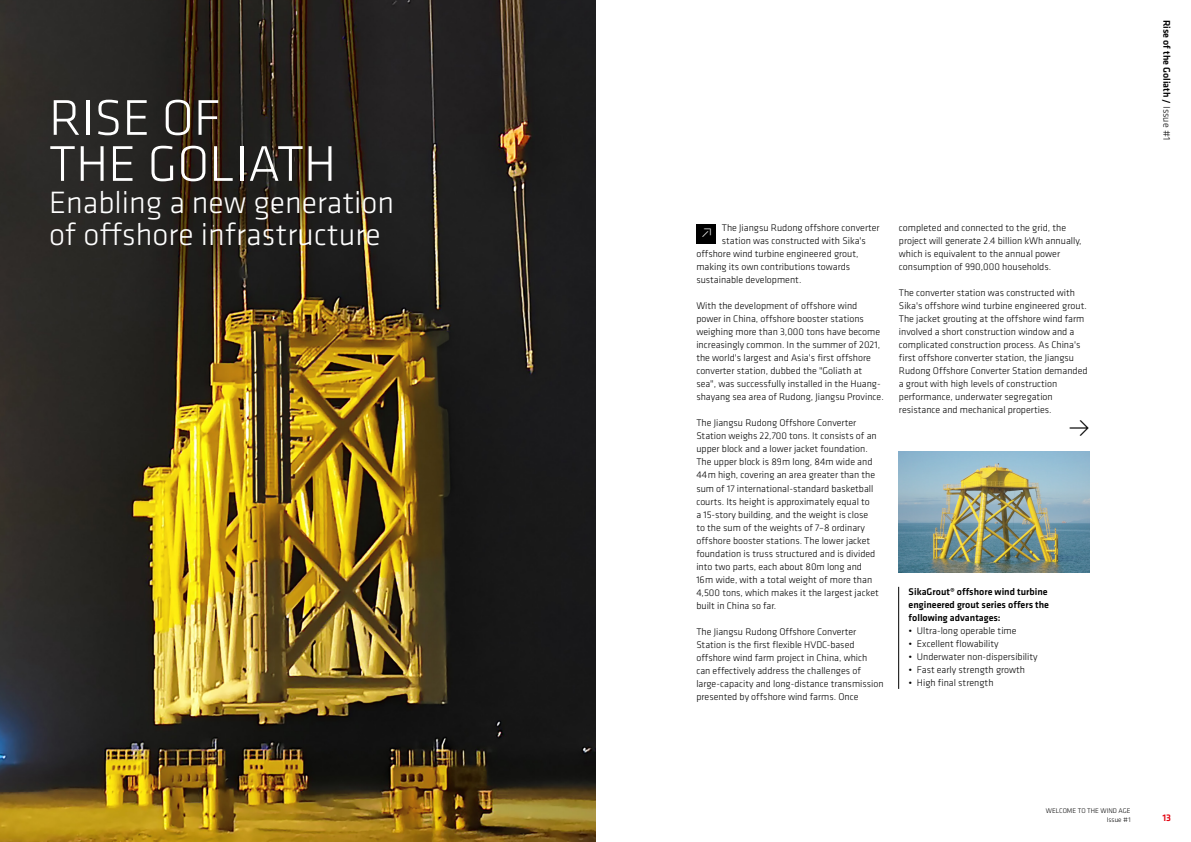
<style>
.page{position:relative;width:1191px;height:842px;background:#fff}
.page>*{position:absolute;margin:0;border:0;box-sizing:border-box;transform-origin:0 0}
.t1{font:300 52px/46px "Klavika";color:#fff}
.t2{font:300 32px/32px "Klavika";color:#fff}
.t3{font:300 24px "Klavika";color:#000}
.t4{font:300 14.2px "Klavika";color:#fff}
.t5{font:300 10px/13px "Klavika";color:#000}
.t6{font:500 10px/13px "Klavika";color:#000}
.t7{font:500 10px "Klavika";color:#e30613}
.t8{font:300 7px/8.4px "Klavika";color:#000;text-align:right}
.s1{font-weight:300}
</style>
<div class="page">
<img style="left:899px;top:451px;width:190px;height:121px">
<img style="left:0;top:0;width:595px;height:842px">
<hr style="left:898px;top:587px;width:1px;height:102px;background:#000">
<div style="left:696px;top:224px;width:20px;height:19px;background:#000"></div>
<h1 class="t1" style="left:49px;top:94px;width:289px">RISE OF<br>THE GOLIATH</h1>
<h2 class="t2" style="left:49px;top:186px;width:347px">Enabling a new generation of offshore infrastructure</h2>
<p class="t5" style="left:722px;top:222px;width:159px">The Jiangsu Rudong offshore converter</p>
<p class="t5" style="left:722px;top:235px;width:145px">station was constructed with Sika's</p>
<p class="t5" style="left:696px;top:248px;width:164px">offshore wind turbine engineered grout,</p>
<p class="t5" style="left:696px;top:261px;width:155px">making its own contributions towards</p>
<p class="t5" style="left:696px;top:274px;width:107px">sustainable development.</p>
<p class="t5" style="left:696px;top:300px;width:189px">With the development of offshore wind power in China, offshore booster stations weighing more than 3,000 tons have become increasingly common. In the summer of 2021, the world's largest and Asia's first offshore converter station, dubbed the "Goliath at sea", was successfully installed in the Huang&shy;shayang sea area of Rudong, Jiangsu Province.</p>
<p class="t5" style="left:696px;top:417px;width:184px">The Jiangsu Rudong Offshore Converter Station weighs 22,700 tons. It consists of an upper block and a lower jacket foundation.<br>The upper block is 89m long, 84m wide and 44m high, covering an area greater than the sum of 17 international-standard basketball courts. Its height is approximately equal to<br>a 15-story building, and the weight is close to the sum of the weights of 7–8 ordinary offshore booster stations. The lower jacket foundation is truss structured and is divided into two parts, each about 80m long and 16m wide, with a total weight of more than 4,500 tons, which makes it the largest jacket built in China so far.</p>
<p class="t5" style="left:696px;top:625px;width:189px">The Jiangsu Rudong Offshore Converter Station is the first flexible HVDC-based offshore wind farm project in China, which can effectively address the challenges of large-capacity and long-distance transmission presented by offshore wind farms. Once</p>
<h3 class="t4" style="left:701px;top:225px;width:12px">•</h3>
<p class="t5" style="left:899px;top:222px;width:184px">completed and connected to the grid, the project will generate 2.4 billion kWh annually, which is equivalent to the annual power consumption of 990,000 households.</p>
<p class="t5" style="left:899px;top:287px;width:190px">The converter station was constructed with Sika's offshore wind turbine engineered grout.<br>The jacket grouting at the offshore wind farm involved a short construction window and a complicated construction process. As China's first offshore converter station, the Jiangsu Rudong Offshore Converter Station demanded a grout with high levels of construction performance, underwater segregation resistance and mechanical properties.</p>
<h3 class="t3" style="left:1068px;top:413px;width:23px">•</h3>
<p class="t6" style="left:908px;top:585px;width:142px">SikaGrout® offshore wind turbine engineered grout series offers the following advantages:</p>
<p class="t5" style="left:908px;top:624px;width:109px">• Ultra-long operable time</p>
<p class="t5" style="left:908px;top:637px;width:92px">• Excellent flowability</p>
<p class="t5" style="left:908px;top:650px;width:131px">• Underwater non-dispersibility</p>
<p class="t5" style="left:908px;top:663px;width:118px">• Fast early strength growth</p>
<p class="t5" style="left:908px;top:676px;width:86px">• High final strength</p>
<p class="t6" style="left:1173px;top:20px;width:122px;rotate:90deg">Rise of the Goliath / <span class="s1">Issue #1</span></p>
<p class="t8" style="left:1046px;top:807px;width:86px">WELCOME TO THE WIND AGE<br>Issue #1</p>
<p class="t7" style="left:1162px;top:811px;width:10px">13</p>
</div>
